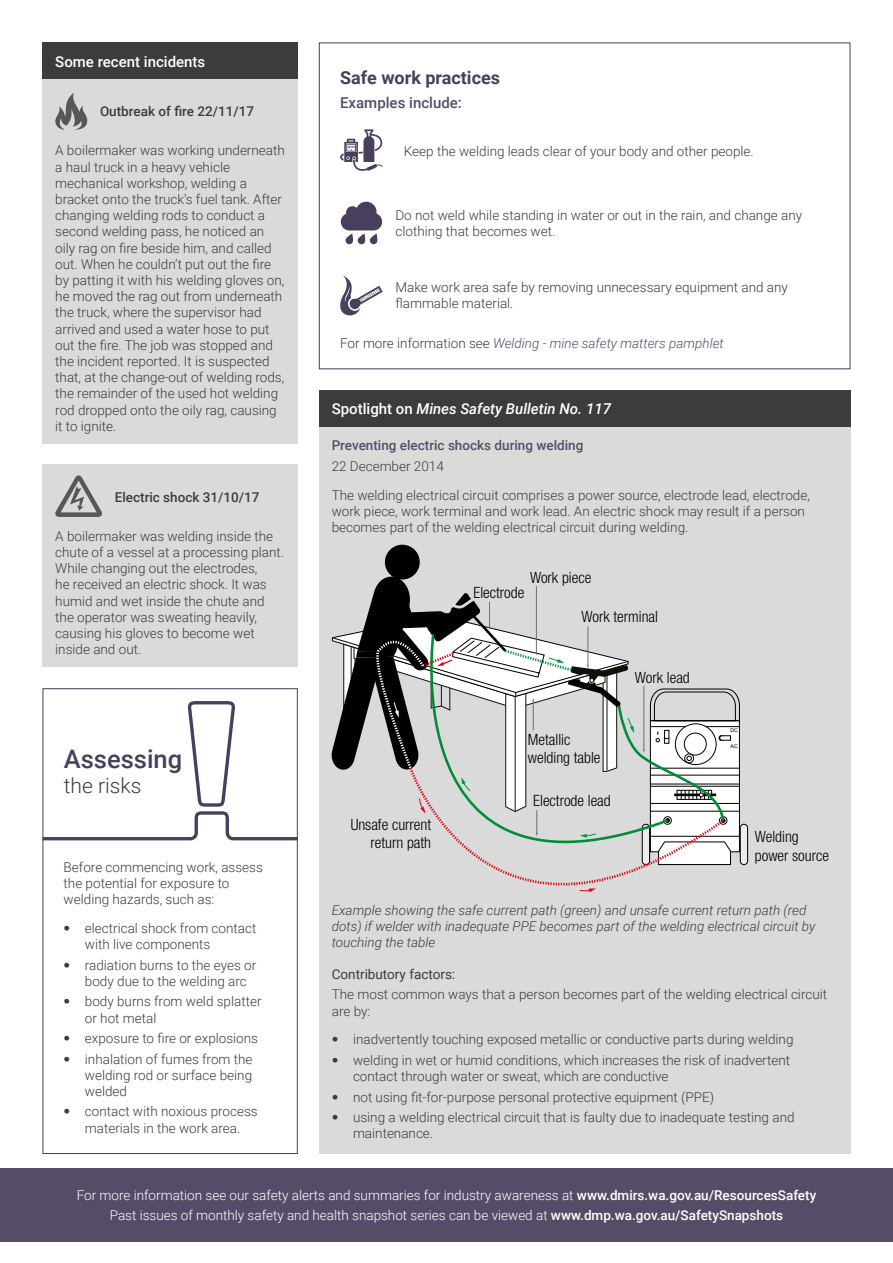
<style>
.page{position:relative;width:893px;height:1263px;background:#fff}
.page>*{position:absolute;margin:0;border:0;box-sizing:border-box;transform-origin:0 0}
.Text{font:500 25.5px "Roboto";color:#493f5c}
.Text-2{font:300 21px "Roboto";color:#3c3c3b}
.Heading_1{font:700 18px "Roboto";color:#493f5c}
.t1{font:300 condensed 15.45px/18.6px "Helvetica Neue LT Std";color:#000}
.Heading_3{font:italic 500 15px "Roboto";color:#fff}
.Heading_3-2{font:500 15px "Roboto";color:#fff}
.Heading_3-3{font:500 15px "Roboto";color:#574c68}
.Text-3{font:300 13.5px/16.2px "Roboto";color:#3c3c3b}
.t2{font:300 13.5px/20.4px "Roboto";color:#fff;text-align:center}
.t3{font:italic 300 13.5px/16.2px "Roboto";color:#3c3c3b}
.Text-4{font:italic 300 13.5px "Roboto";color:#574c68}
.Heading_4{font:500 13.5px "Roboto";color:#3c3c3b}
.Heading_4-2{font:500 13.5px "Roboto";color:#574c68}
.Text-5{font:13.5px "Roboto";color:#3c3c3b}
.t4{font:5.1px "Arial";color:#000}
.s1{font-family:"Helvetica Neue LT Std"}
.s2{font-style:normal;color:#3c3c3b}
.s3{font-style:normal}
.s4{font-family:"Helvetica Neue LT Std";font-weight:100;font-stretch:condensed}
.s5{font-weight:500}
</style>
<div class="page">
<div style="left:0;top:1168px;width:893px;height:74px;background:#574c68"></div>
<svg style="left:340px;top:129px;width:43px;height:42px"></svg>
<svg style="left:341px;top:202px;width:41px;height:42px"></svg>
<svg style="left:340px;top:275px;width:43px;height:40px"></svg>
<div style="left:43px;top:79px;width:255px;height:365px;background:#dadada"></div>
<div style="left:43px;top:43px;width:255px;height:36px;background:#3c3c3b"></div>
<svg style="left:55px;top:93px;width:32px;height:37px"></svg>
<div style="left:43px;top:465px;width:255px;height:202px;background:#dadada"></div>
<svg style="left:55px;top:475px;width:47px;height:42px"></svg>
<div style="left:319px;top:390px;width:531px;height:37px;background:#3c3c3b"></div>
<div style="left:319px;top:427px;width:531px;height:727px;background:#dadada"></div>
<div style="left:740px;top:824px;width:8px;height:40px;background:#ededed;border-radius:4px"></div>
<div style="left:740px;top:824px;width:8px;height:41px;border:1px solid #000;border-radius:4px"></div>
<svg style="left:727px;top:841px;width:4px;height:24px"></svg>
<svg style="left:727px;top:688px;width:13px;height:149px"></svg>
<svg style="left:727px;top:735px;width:4px;height:6px"></svg>
<div style="left:385px;top:545px;width:35px;height:34px;background:#000;border-radius:50%"></div>
<svg style="left:454px;top:685px;width:273px;height:201px"></svg>
<svg style="left:579px;top:888px;width:17px;height:4px"></svg>
<svg style="left:332px;top:574px;width:302px;height:264px"></svg>
<svg style="left:43px;top:701px;width:255px;height:139px"></svg>
<h3 class="Heading_3-2" style="left:55px;top:51px;width:152px">Some recent incidents</h3>
<h3 class="Heading_4" style="left:100px;top:102px;width:156px">Outbreak of fire 22/11/17</h3>
<p class="Text-3" style="left:55px;top:142px;width:231px">A boilermaker was working underneath a haul truck in a heavy vehicle mechanical workshop, welding a bracket onto the truck’s fuel tank. After changing welding rods to conduct a second welding pass, he noticed an oily rag on fire beside him, and called out. When he couldn’t put out the fire by patting it with his welding gloves on, he moved the rag out from underneath the truck, where the supervisor had arrived and used a water hose to put out the fire. The job was stopped and the incident reported. It is suspected that, at the change-out of welding rods, the remainder of the used hot welding rod dropped onto the oily rag, causing it to ignite.</p>
<h3 class="Heading_4" style="left:115px;top:487px;width:146px">Electric shock 31/10/17</h3>
<p class="Text-3" style="left:55px;top:527px;width:230px">A boilermaker was welding inside the chute of a vessel at a processing plant.<br>While changing out the electrodes,<br>he received an electric shock. It was humid and wet inside the chute and the operator was sweating heavily, causing his gloves to become wet inside and out.</p>
<p class="Text" style="left:64px;top:741px;width:120px">Assessing</p>
<p class="Text-2" style="left:64px;top:771px;width:79px">the risks</p>
<p class="Text-3" style="left:64px;top:858px;width:201px">Before commencing work, assess the potential for exposure to welding hazards, such as:</p>
<p class="Text-3" style="left:85px;top:920px;width:173px;text-indent:-21px"><span class="s1">•</span> electrical shock from contact with live components</p>
<p class="Text-3" style="left:85px;top:956px;width:173px;text-indent:-21px"><span class="s1">•</span> radiation burns to the eyes or body due to the welding arc</p>
<p class="Text-3" style="left:85px;top:993px;width:178px;text-indent:-21px"><span class="s1">•</span> body burns from weld splatter or hot metal</p>
<p class="Text-3" style="left:64px;top:1030px;width:196px"><span class="s1">•</span> exposure to fire or explosions</p>
<p class="Text-3" style="left:85px;top:1050px;width:169px;text-align:justify;text-indent:-21px"><span class="s1">•</span> inhalation of fumes from the welding rod or surface being welded</p>
<p class="Text-3" style="left:64px;top:1103px;width:196px;text-align:center"><span class="s1">•</span> contact with noxious process materials in the work area.</p>
<h1 class="Heading_1" style="left:340px;top:65px;width:161px">Safe work practices</h1>
<h3 class="Heading_3-3" style="left:340px;top:92px;width:123px">Examples include:</h3>
<p class="Text-3" style="left:404px;top:142px;width:351px">Keep the welding leads clear of your body and other people.</p>
<p class="Text-3" style="left:395px;top:207px;width:408px">Do not weld while standing in water or out in the rain, and change any clothing that becomes wet.</p>
<p class="Text-3" style="left:395px;top:279px;width:394px">Make work area safe by removing unnecessary equipment and any flammable material.</p>
<p class="Text-4" style="left:340px;top:334px;width:385px"><span class="s2">For more information see</span> Welding - mine safety matters pamphlet</p>
<h3 class="Heading_3" style="left:332px;top:399px;width:281px"><span class="s3">Spotlight on</span> Mines Safety Bulletin No. 117</h3>
<h3 class="Heading_4-2" style="left:332px;top:436px;width:253px">Preventing electric shocks during welding</h3>
<p class="Text-3" style="left:332px;top:457px;width:114px">22 December 2014</p>
<p class="Text-3" style="left:332px;top:486px;width:480px">The welding electrical circuit comprises a power source, electrode lead, electrode, work piece, work terminal and work lead. An electric shock may result if a person becomes part of the welding electrical circuit during welding.</p>
<p class="t1" style="left:530px;top:568px;width:63px">Work piece</p>
<p class="t1" style="left:473px;top:583px;width:52px">Electrode</p>
<p class="t1" style="left:582px;top:607px;width:78px">Work terminal</p>
<p class="t1" style="left:351px;top:815px;width:82px;text-align:right">Unsafe current return path</p>
<p class="t1" style="left:528px;top:730px;width:74px">Metallic welding table</p>
<p class="t1" style="left:533px;top:791px;width:79px">Electrode lead</p>
<p class="t1" style="left:635px;top:668px;width:56px">Work lead</p>
<p class="t4" style="left:730px;top:727px;width:9px">DC</p>
<p class="t4" style="left:730px;top:743px;width:9px">AC</p>
<p class="t1" style="left:755px;top:827px;width:76px">Welding power source</p>
<p class="t3" style="left:332px;top:902px;width:485px">Example showing the safe current path (green) and unsafe current return path (red dots) if welder with inadequate PPE becomes part of the welding electrical circuit by touching the table</p>
<p class="Text-5" style="left:332px;top:964px;width:125px">Contributory factors:</p>
<p class="Text-3" style="left:332px;top:986px;width:497px">The most common ways that a person becomes part of the welding electrical circuit are by:</p>
<p class="Text-3" style="left:332px;top:1031px;width:463px"><span class="s4">•</span> inadvertently touching exposed metallic or conductive parts during welding</p>
<p class="Text-3" style="left:353px;top:1051px;width:439px;text-indent:-21px"><span class="s4">•</span> welding in wet or humid conditions, which increases the risk of inadvertent contact through water or sweat, which are conductive</p>
<p class="Text-3" style="left:332px;top:1088px;width:384px"><span class="s4">•</span> not using fit-for-purpose personal protective equipment (PPE)</p>
<p class="Text-3" style="left:353px;top:1109px;width:443px;text-indent:-21px"><span class="s4">•</span> using a welding electrical circuit that is faulty due to inadequate testing and maintenance.</p>
<p class="t2" style="left:77px;top:1184px;width:741px">For more information see our safety alerts and summaries for industry awareness at <span class="s5">www.dmirs.wa.gov.au/ResourcesSafety<br></span>Past issues of monthly safety and health snapshot series can be viewed at <span class="s5">www.dmp.wa.gov.au/SafetySnapshots</span></p>
</div>
